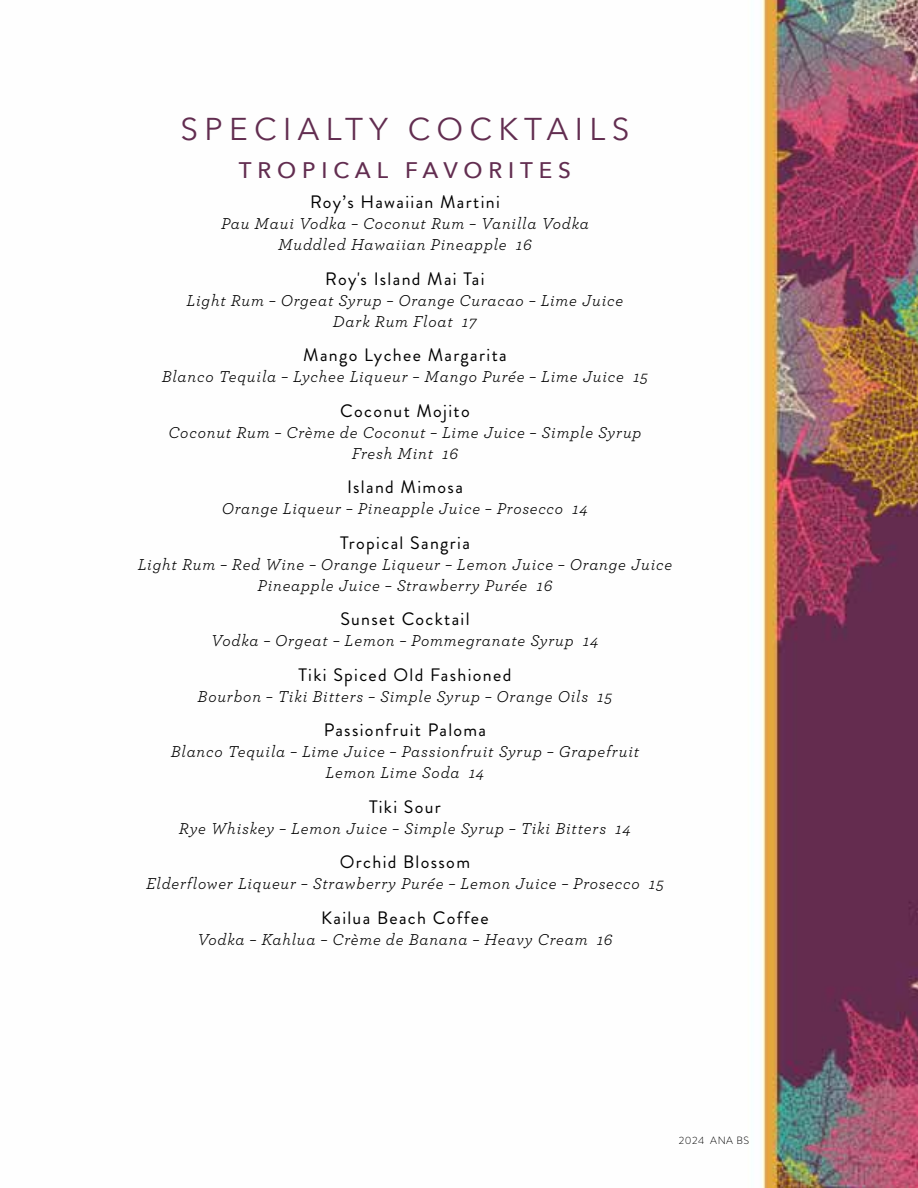
<style>
.page{position:relative;width:918px;height:1188px;background:#fff}
.page>*{position:absolute;margin:0;border:0;box-sizing:border-box;transform-origin:0 0}
.t1{font:31.5px "Avenir Next";letter-spacing:.2em;color:#622d50}
.t2{font:500 22.5px "Avenir Next";letter-spacing:.26em;color:#622d50}
.t3{font:18px "Brandon Grotesque";letter-spacing:.075em;color:#000}
.t4{font:italic 16.5px/21px "Archer";letter-spacing:.05em;color:#000;text-align:center}
.t5{font:300 10.5px "Brandon Grotesque";letter-spacing:.05em;color:#000}
</style>
<div class="page">
<img style="left:762px;top:0;width:156px;height:1188px">
<h1 class="t1" style="left:181px;top:102px;width:451px">SPECIALTY COCKTAILS</h1>
<h2 class="t2" style="left:239px;top:151px;width:334px">TROPICAL FAVORITES</h2>
<p class="t3" style="left:310px;top:190px;width:191px">Roy’s Hawaiian Martini</p>
<p class="t4" style="left:221px;top:212px;width:369px">Pau Maui Vodka – Coconut Rum – Vanilla Vodka<br>Muddled Hawaiian Pineapple 16</p>
<p class="t3" style="left:325px;top:266px;width:161px">Roy's Island Mai Tai</p>
<p class="t4" style="left:187px;top:289px;width:438px">Light Rum – Orgeat Syrup – Orange Curacao – Lime Juice<br>Dark Rum Float 17</p>
<p class="t3" style="left:303px;top:343px;width:205px">Mango Lychee Margarita</p>
<p class="t4" style="left:162px;top:365px;width:488px">Blanco Tequila – Lychee Liqueur – Mango Purée – Lime Juice 15</p>
<p class="t3" style="left:340px;top:398px;width:131px">Coconut Mojito</p>
<p class="t4" style="left:169px;top:421px;width:474px">Coconut Rum – Crème de Coconut – Lime Juice – Simple Syrup<br>Fresh Mint 16</p>
<p class="t3" style="left:347px;top:475px;width:117px">Island Mimosa</p>
<p class="t4" style="left:222px;top:497px;width:368px">Orange Liqueur – Pineapple Juice – Prosecco 14</p>
<p class="t3" style="left:340px;top:530px;width:131px">Tropical Sangria</p>
<p class="t4" style="left:138px;top:553px;width:536px">Light Rum – Red Wine – Orange Liqueur – Lemon Juice – Orange Juice<br>Pineapple Juice – Strawberry Purée 16</p>
<p class="t3" style="left:340px;top:607px;width:131px">Sunset Cocktail</p>
<p class="t4" style="left:211px;top:629px;width:389px">Vodka – Orgeat – Lemon – Pommegranate Syrup 14</p>
<p class="t3" style="left:298px;top:662px;width:215px">Tiki Spiced Old Fashioned</p>
<p class="t4" style="left:198px;top:685px;width:416px">Bourbon – Tiki Bitters – Simple Syrup – Orange Oils 15</p>
<p class="t3" style="left:324px;top:718px;width:164px">Passionfruit Paloma</p>
<p class="t4" style="left:171px;top:740px;width:470px">Blanco Tequila – Lime Juice – Passionfruit Syrup – Grapefruit<br>Lemon Lime Soda 14</p>
<p class="t3" style="left:369px;top:794px;width:73px">Tiki Sour</p>
<p class="t4" style="left:179px;top:817px;width:454px">Rye Whiskey – Lemon Juice – Simple Syrup – Tiki Bitters 14</p>
<p class="t3" style="left:340px;top:850px;width:132px">Orchid Blossom</p>
<p class="t4" style="left:146px;top:872px;width:519px">Elderflower Liqueur – Strawberry Purée – Lemon Juice – Prosecco 15</p>
<p class="t3" style="left:321px;top:905px;width:169px">Kailua Beach Coffee</p>
<p class="t4" style="left:197px;top:928px;width:417px">Vodka – Kahlua – Crème de Banana – Heavy Cream 16</p>
<p class="t5" style="left:679px;top:1134px;width:72px">2024 ANA BS</p>
</div>
